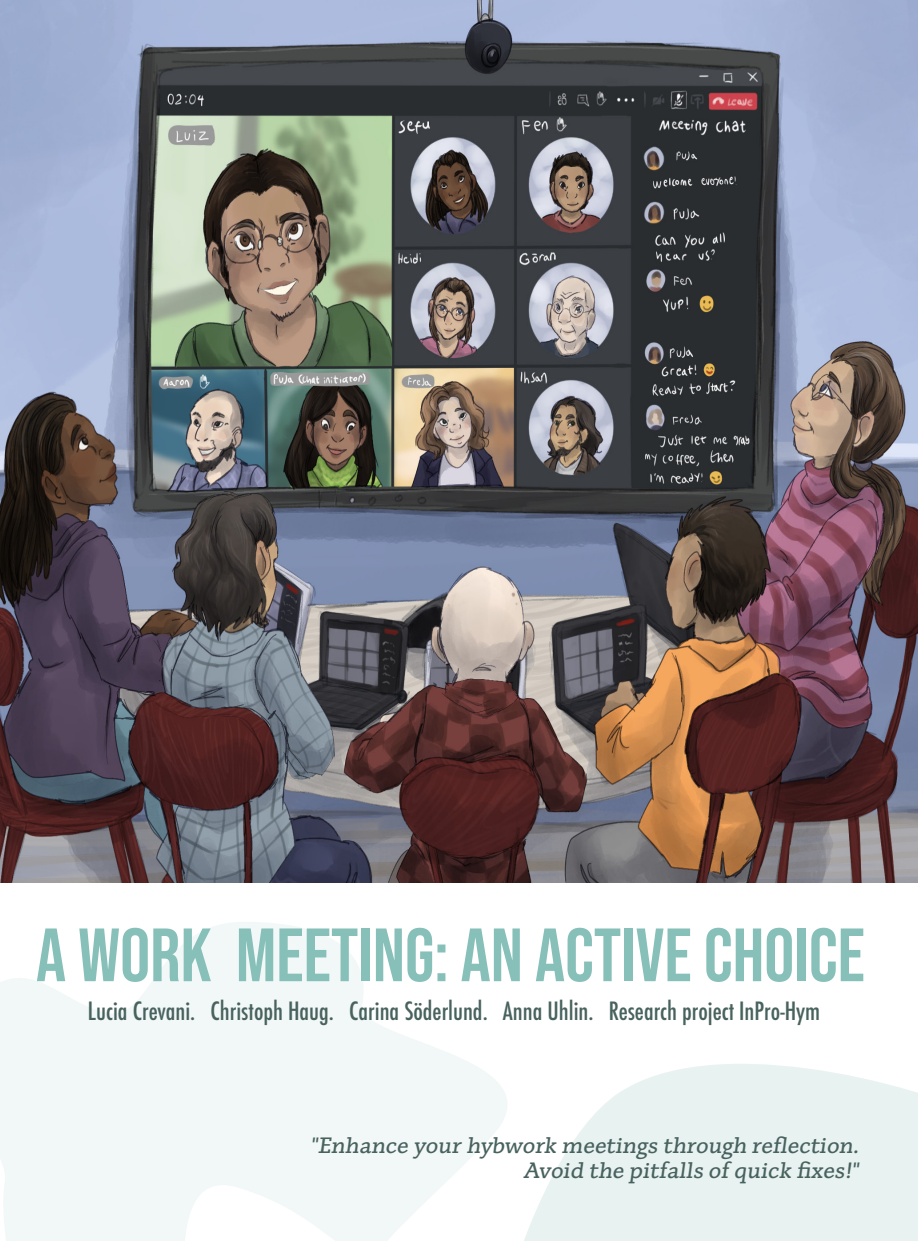
<style>
.page{position:relative;width:918px;height:1241px;background:#fff}
.page>*{position:absolute;margin:0;border:0;box-sizing:border-box;transform-origin:0 0}
.t1{font:75.25px "Bebas Neue";color:#87bfb9}
.t2{font:500 condensed 24.5px "Futura";color:#48625e}
.t3{font:500 21px "Ducta MDH";color:#48625e}
</style>
<div class="page">
<svg style="left:0;top:922px;width:488px;height:318px;fill:#f2f8f7"></svg>
<svg style="left:488px;top:1064px;width:430px;height:176px;fill:#e8f2f1"></svg>
<img style="left:0;top:0;width:918px;height:881px">
<p class="t1" style="left:36px;top:912px;width:830px">A WORK MEETING: AN ACTIVE CHOICE</p>
<p class="t2" style="left:88px;top:994px;width:734px">Lucia Crevani. Christoph Haug. Carina Söderlund. Anna Uhlin. Research project InPro-Hym</p>
<p class="t3" style="left:310px;top:1132px;width:553px">"Enhance your hybwork meetings through reflection.</p>
<p class="t3" style="left:523px;top:1157px;width:340px">Avoid the pitfalls of quick fixes!"</p>
</div>
